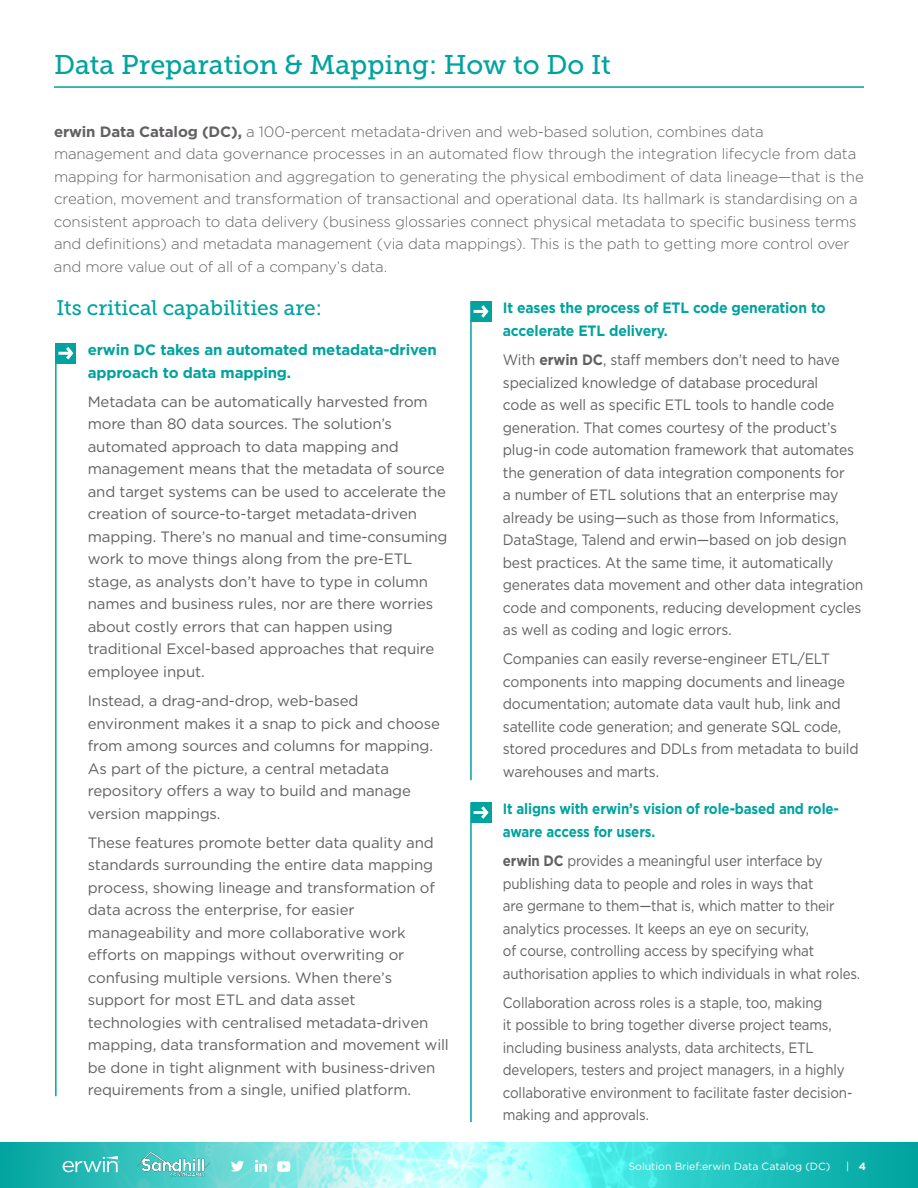
<style>
.page{position:relative;width:918px;height:1188px;background:#fff}
.page>*{position:absolute;margin:0;border:0;box-sizing:border-box;transform-origin:0 0}
.t1{font:27px "Museo Slab 500";color:#00a39e}
.t2{font:21px "Museo Slab 500";color:#00a39e}
.t3{font:15px/22.5px "Gotham";letter-spacing:-.01em;color:#636063}
.t4{font:15px/22.5px "Gotham";letter-spacing:-.01em;color:#636063;scale:.93 1}
.t5{font:300 15px/22.5px "Gotham";letter-spacing:-.01em;color:#636063}
.t6{font:15px/22.5px "Gotham";letter-spacing:-.01em;color:#636063;scale:.89 1}
.t7{font:700 15px/22.5px "Gotham";letter-spacing:-.01em;color:#00a39e;scale:.89 1}
.t8{font:700 15px/22.5px "Gotham";letter-spacing:-.01em;color:#00a39e}
.t9{font:700 15px/22.5px "Gotham";letter-spacing:-.01em;color:#00a39e;scale:.93 1}
.t10{font:10.5px "Gotham";color:#fff}
.s1{font-weight:700}
</style>
<div class="page">
<svg style="left:390px;top:1142px;width:527px;height:46px;background:#56dbd6"></svg>
<svg style="left:0;top:1142px;width:390px;height:46px;background:#60d2ce"></svg>
<hr style="left:54px;top:86px;width:810px;height:2px;background:#00a39e">
<hr style="left:55px;top:343px;width:2px;height:753px;background:#00a39e">
<div style="left:56px;top:343px;width:20px;height:20px;background:#00a39e"></div>
<hr style="left:58px;top:352px;width:14px;height:3px;background:#fff">
<svg style="left:63px;top:347px;width:11px;height:13px"></svg>
<hr style="left:470px;top:301px;width:2px;height:479px;background:#00a39e">
<hr style="left:470px;top:802px;width:2px;height:320px;background:#00a39e">
<div style="left:471px;top:301px;width:20px;height:21px;background:#00a39e"></div>
<svg style="left:474px;top:305px;width:15px;height:13px"></svg>
<div style="left:471px;top:802px;width:20px;height:21px;background:#00a39e"></div>
<svg style="left:474px;top:806px;width:15px;height:13px"></svg>
<svg style="left:63px;top:1156px;width:57px;height:16px"></svg>
<svg style="left:231px;top:1160px;width:13px;height:12px"></svg>
<svg style="left:255px;top:1160px;width:12px;height:12px"></svg>
<svg style="left:277px;top:1161px;width:13px;height:11px"></svg>
<img style="left:138px;top:1152px;width:72px;height:26px">
<h1 class="t1" style="left:54px;top:50px;width:558px">Data Preparation &amp; Mapping: How to Do It</h1>
<p class="t5" style="left:54px;top:120px;width:811px"><span class="s1">erwin Data Catalog (DC),</span> a 100-percent metadata-driven and web-based solution, combines data<br>management and data governance processes in an automated flow through the integration lifecycle from data mapping for harmonisation and aggregation to generating the physical embodiment of data lineage—that is the creation, movement and transformation of transactional and operational data. Its hallmark is standardising on a consistent approach to data delivery (business glossaries connect physical metadata to specific business terms and definitions) and metadata management (via data mappings). This is the path to getting more control over and more value out of all of a company’s data.</p>
<h2 class="t2" style="left:57px;top:296px;width:267px">Its critical capabilities are:</h2>
<p class="t9" style="left:503px;top:297px;width:349px">It eases the process of ETL code generation to accelerate ETL delivery.</p>
<p class="t4" style="left:503px;top:348px;width:389px">With <span class="s1">erwin DC</span>, staff members don’t need to have specialized knowledge of database procedural<br>code as well as specific ETL tools to handle code generation. That comes courtesy of the product’s plug-in code automation framework that automates the generation of data integration components for<br>a number of ETL solutions that an enterprise may already be using—such as those from Informatics, DataStage, Talend and erwin—based on job design best practices. At the same time, it automatically generates data movement and other data integration code and components, reducing development cycles as well as coding and logic errors.</p>
<p class="t4" style="left:503px;top:647px;width:384px">Companies can easily reverse-engineer ETL/ELT components into mapping documents and lineage documentation; automate data vault hub, link and satellite code generation; and generate SQL code, stored procedures and DDLs from metadata to build warehouses and marts.</p>
<p class="t7" style="left:503px;top:798px;width:379px">It aligns with erwin’s vision of role-based and role&shy;aware access for users.</p>
<p class="t6" style="left:503px;top:849px;width:403px"><span class="s1">erwin DC</span> provides a meaningful user interface by publishing data to people and roles in ways that<br>are germane to them—that is, which matter to their analytics processes. It keeps an eye on security,<br>of course, controlling access by specifying what authorisation applies to which individuals in what roles.</p>
<p class="t6" style="left:503px;top:991px;width:394px">Collaboration across roles is a staple, too, making<br>it possible to bring together diverse project teams, including business analysts, data architects, ETL developers, testers and project managers, in a highly collaborative environment to facilitate faster decision&shy;making and approvals.</p>
<p class="t8" style="left:88px;top:338px;width:351px">erwin DC takes an automated metadata-driven approach to data mapping.</p>
<p class="t3" style="left:88px;top:390px;width:361px">Metadata can be automatically harvested from more than 80 data sources. The solution’s automated approach to data mapping and management means that the metadata of source and target systems can be used to accelerate the creation of source-to-target metadata-driven mapping. There’s no manual and time-consuming work to move things along from the pre-ETL stage, as analysts don’t have to type in column names and business rules, nor are there worries about costly errors that can happen using traditional Excel-based approaches that require employee input.</p>
<p class="t3" style="left:88px;top:689px;width:354px">Instead, a drag-and-drop, web-based environment makes it a snap to pick and choose from among sources and columns for mapping.<br>As part of the picture, a central metadata repository offers a way to build and manage version mappings.</p>
<p class="t3" style="left:88px;top:831px;width:363px">These features promote better data quality and standards surrounding the entire data mapping process, showing lineage and transformation of data across the enterprise, for easier manageability and more collaborative work efforts on mappings without overwriting or confusing multiple versions. When there’s support for most ETL and data asset technologies with centralised metadata-driven mapping, data transformation and movement will be done in tight alignment with business-driven requirements from a single, unified platform.</p>
<p class="t10" style="left:629px;top:1159px;width:203px">Solution Brief:erwin Data Catalog (DC)</p>
<p class="t10" style="left:846px;top:1159px;width:21px">| <span class="s1">4</span></p>
</div>
